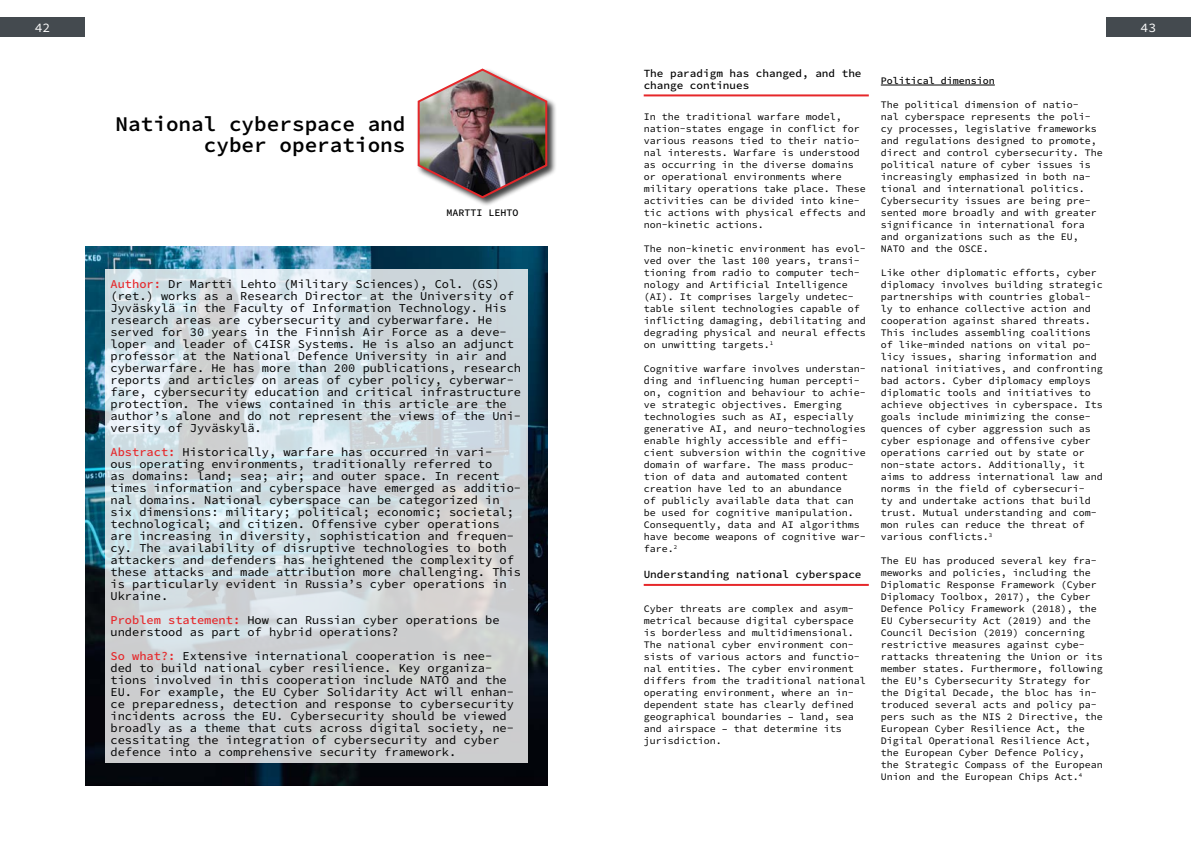
<style>
.page{position:relative;width:1191px;height:842px;background:#fff}
.page>*{position:absolute;margin:0;border:0;box-sizing:border-box;transform-origin:0 0}
.t1{font:21px/21px "Source Code Variable";color:#000;text-align:right}
.t2{font:13px "Source Code Variable";color:#fff}
.t3{font:12px/12px "Source Code Variable";color:#000}
.t4{font:11px/12px "Source Code Variable";color:#000}
.t5{font:10px/12px "Source Code Variable";color:#000}
.s1{color:#e6272a}
</style>
<div class="page">
<div style="left:0;top:17px;width:85px;height:20px;background:#444a4f"></div>
<div style="left:1106px;top:17px;width:85px;height:20px;background:#444a4f"></div>
<div style="left:416px;top:68px;width:140px;height:139px;background:#000;opacity:.75"></div>
<img style="left:417px;top:68px;width:132px;height:131px">
<img style="left:85px;top:247px;width:462px;height:538px">
<svg style="left:105px;top:269px;width:422px;height:493px;background:#d1d8dc"></svg>
<hr style="left:643px;top:94px;width:225px;height:2px;background:#e6272a">
<hr style="left:643px;top:584px;width:225px;height:2px;background:#e6272a">
<hr style="left:880px;top:85px;width:114px;height:1px;background:#000">
<h2 class="t2" style="left:35px;top:18px;width:17px">42</h2>
<h2 class="t2" style="left:1140px;top:18px;width:17px">43</h2>
<h1 class="t1" style="left:116px;top:114px;width:291px">National cyberspace and cyber operations</h1>
<p class="t5" style="left:446px;top:207px;width:73px">MARTTI LEHTO</p>
<p class="t3" style="left:111px;top:278px;width:412px"><span class="s1">Author:</span> Dr Martti Lehto (Military Sciences), Col. (GS) (ret.) works as a Research Director at the University of Jyväskylä in the Faculty of Information Technology. His research areas are cybersecurity and cyberwarfare. He served for 30 years in the Finnish Air Force as a deve&shy;loper and leader of C4ISR Systems. He is also an adjunct professor at the National Defence University in air and cyberwarfare. He has more than 200 publications, research reports and articles on areas of cyber policy, cyberwar&shy;fare, cybersecurity education and critical infrastructure protection. The views contained in this article are the author’s alone and do not represent the views of the Uni&shy;versity of Jyväskylä.</p>
<p class="t3" style="left:111px;top:446px;width:412px"><span class="s1">Abstract:</span> Historically, warfare has occurred in vari-<br>ous operating environments, traditionally referred to<br>as domains: land; sea; air; and outer space. In recent times information and cyberspace have emerged as additio&shy;nal domains. National cyberspace can be categorized in six dimensions: military; political; economic; societal; technological; and citizen. Offensive cyber operations are increasing in diversity, sophistication and frequen&shy;cy. The availability of disruptive technologies to both attackers and defenders has heightened the complexity of these attacks and made attribution more challenging. This is particularly evident in Russia’s cyber operations in Ukraine.</p>
<p class="t3" style="left:111px;top:614px;width:390px"><span class="s1">Problem statement:</span> How can Russian cyber operations be understood as part of hybrid operations?</p>
<p class="t3" style="left:111px;top:650px;width:405px"><span class="s1">So what?:</span> Extensive international cooperation is nee&shy;ded to build national cyber resilience. Key organiza&shy;tions involved in this cooperation include NATO and the EU. For example, the EU Cyber Solidarity Act will enhan&shy;ce preparedness, detection and response to cybersecurity incidents across the EU. Cybersecurity should be viewed broadly as a theme that cuts across digital society, ne&shy;cessitating the integration of cybersecurity and cyber defence into a comprehensive security framework.</p>
<p class="t4" style="left:643px;top:67px;width:219px">The paradigm has changed, and the change continues</p>
<p class="t5" style="left:643px;top:111px;width:224px">In the traditional warfare model, nation-states engage in conflict for various reasons tied to their natio&shy;nal interests. Warfare is understood as occurring in the diverse domains or operational environments where military operations take place. These activities can be divided into kine&shy;tic actions with physical effects and non-kinetic actions.</p>
<p class="t5" style="left:643px;top:243px;width:224px">The non-kinetic environment has evol&shy;ved over the last 100 years, transi&shy;tioning from radio to computer tech&shy;nology and Artificial Intelligence (AI). It comprises largely undetec&shy;table silent technologies capable of inflicting damaging, debilitating and degrading physical and neural effects on unwitting targets.<sup>1</sup></p>
<p class="t5" style="left:643px;top:363px;width:224px">Cognitive warfare involves understan&shy;ding and influencing human percepti&shy;on, cognition and behaviour to achie&shy;ve strategic objectives. Emerging technologies such as AI, especially generative AI, and neuro-technologies enable highly accessible and effi&shy;cient subversion within the cognitive domain of warfare. The mass produc&shy;tion of data and automated content creation have led to an abundance<br>of publicly available data that can be used for cognitive manipulation.<br>Consequently, data and AI algorithms have become weapons of cognitive war&shy;fare.<sup>2</sup></p>
<p class="t4" style="left:643px;top:569px;width:219px">Understanding national cyberspace</p>
<p class="t5" style="left:643px;top:603px;width:224px">Cyber threats are complex and asym&shy;metrical because digital cyberspace is borderless and multidimensional.<br>The national cyber environment con&shy;sists of various actors and functio&shy;nal entities. The cyber environment differs from the traditional national operating environment, where an in&shy;dependent state has clearly defined geographical boundaries – land, sea and airspace – that determine its jurisdiction.</p>
<p class="t5" style="left:880px;top:75px;width:115px">Political dimension</p>
<p class="t5" style="left:880px;top:99px;width:224px">The political dimension of natio-<br>nal cyberspace represents the poli&shy;cy processes, legislative frameworks and regulations designed to promote, direct and control cybersecurity. The political nature of cyber issues is increasingly emphasized in both na&shy;tional and international politics.<br>Cybersecurity issues are being pre&shy;sented more broadly and with greater significance in international fora and organizations such as the EU, NATO and the OSCE.</p>
<p class="t5" style="left:880px;top:267px;width:224px">Like other diplomatic efforts, cyber diplomacy involves building strategic partnerships with countries global&shy;ly to enhance collective action and cooperation against shared threats.<br>This includes assembling coalitions of like-minded nations on vital po&shy;licy issues, sharing information and national initiatives, and confronting bad actors. Cyber diplomacy employs diplomatic tools and initiatives to achieve objectives in cyberspace. Its goals include minimizing the conse&shy;quences of cyber aggression such as cyber espionage and offensive cyber operations carried out by state or non-state actors. Additionally, it aims to address international law and norms in the field of cybersecuri-<br>ty and undertake actions that build trust. Mutual understanding and com&shy;mon rules can reduce the threat of various conflicts.<sup>3</sup></p>
<p class="t5" style="left:880px;top:555px;width:224px">The EU has produced several key fra&shy;meworks and policies, including the Diplomatic Response Framework (Cyber Diplomacy Toolbox, 2017), the Cyber Defence Policy Framework (2018), the EU Cybersecurity Act (2019) and the Council Decision (2019) concerning restrictive measures against cybe&shy;rattacks threatening the Union or its member states. Furthermore, following the EU’s Cybersecurity Strategy for the Digital Decade, the bloc has in&shy;troduced several acts and policy pa&shy;pers such as the NIS 2 Directive, the European Cyber Resilience Act, the Digital Operational Resilience Act, the European Cyber Defence Policy, the Strategic Compass of the European Union and the European Chips Act.<sup>4</sup></p>
</div>
